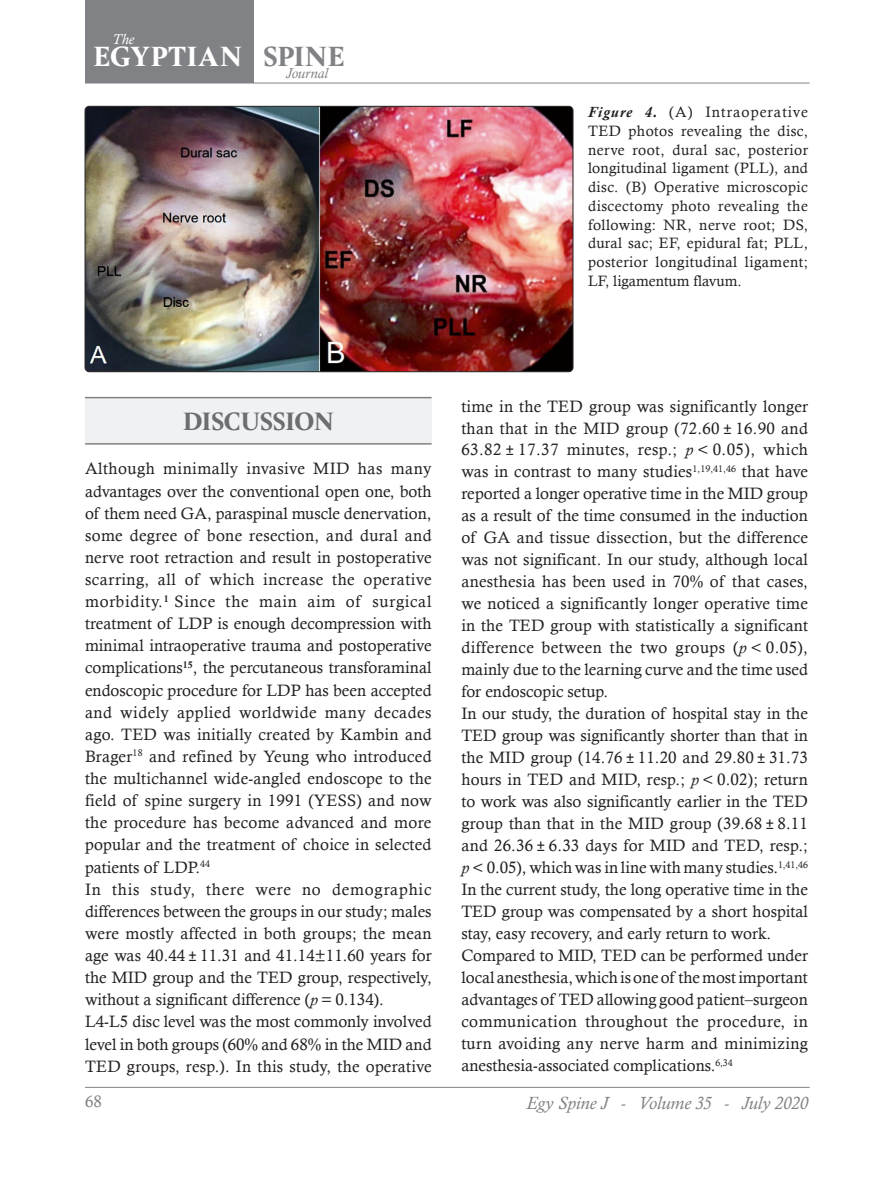
<style>
.page{position:relative;width:893px;height:1178px;background:#fff}
.page>*{position:absolute;margin:0;border:0;box-sizing:border-box;transform-origin:0 0}
.t1{font:800 29.85px "Hermann";letter-spacing:.005em;color:#fff}
.t2{font:800 27px "Hermann";letter-spacing:-.015em;color:#6c6d70}
.t3{font:italic 18px "Calisto";letter-spacing:-.005em;color:#808285}
.t4{font:16.5px/22px "Calisto";color:#231f20;text-align:justify}
.t5{font:16.5px "Calisto";color:#808285}
.Figures{font:15px/18.8px "Calisto";letter-spacing:.03em;color:#231f20;text-align:justify}
.t6{font:italic 14.4px "Calisto";color:#808285}
.t7{font:italic 14.4px "Calisto";color:#fff}
.s1{color:#808285}
.s2{font-weight:700;font-style:italic}
.s3{font-family:"Calibri"}
.s4{font-style:italic}
</style>
<div class="page">
<hr style="left:85px;top:1087px;width:725px;height:1px;background:#808285">
<hr style="left:85px;top:83px;width:725px;height:1px;background:#808285">
<div style="left:85px;top:0;width:169px;height:83px;background:#808285"></div>
<div style="left:85px;top:398px;width:347px;height:46px;background:#f0f1f2"></div>
<hr style="left:85px;top:443px;width:347px;height:2px;background:#808285">
<hr style="left:85px;top:397px;width:347px;height:1px;background:#808285">
<img style="left:85px;top:106px;width:488px;height:266px">
<div style="left:85px;top:106px;width:488px;height:266px;border:1px solid #231f20;border-radius:4px"></div>
<p class="t7" style="left:112px;top:31px;width:23px">The</p>
<h1 class="t1" style="left:93px;top:34px;width:253px">EGYPTIAN <span class="s1">SPINE</span></h1>
<p class="t6" style="left:286px;top:64px;width:44px">Journal</p>
<p class="Figures" style="left:588px;top:102px;width:221px"><span class="s2">Figure 4.</span> (A) Intraoperative TED photos revealing the disc, nerve root, dural sac, posterior longitudinal ligament (PLL), and disc. (B) Operative microscopic discectomy photo revealing the following: NR, nerve root; DS, dural sac; EF, epidural fat; PLL, posterior longitudinal ligament; LF, ligamentum flavum.</p>
<p class="t2" style="left:183px;top:400px;width:153px">DISCUSSION</p>
<p class="t4" style="left:85px;top:457px;width:348px">Although minimally invasive MID has many advantages over the conventional open one, both of them need GA, paraspinal muscle denervation, some degree of bone resection, and dural and nerve root retraction and result in postoperative scarring, all of which increase the operative morbidity.<sup>1</sup> Since the main aim of surgical treatment of LDP is enough decompression with minimal intraoperative trauma and postoperative complications<sup>15</sup>, the percutaneous transforaminal endoscopic procedure for LDP has been accepted and widely applied worldwide many decades ago. TED was initially created by Kambin and Brager<sup>18</sup> and refined by Yeung who introduced the multichannel wide-angled endoscope to the field of spine surgery in 1991 (YESS) and now the procedure has become advanced and more popular and the treatment of choice in selected patients of LDP.<sup>44</sup></p>
<p class="t4" style="left:85px;top:878px;width:348px">In this study, there were no demographic differences between the groups in our study; males were mostly affected in both groups; the mean age was 40.44 <span class="s3">±</span> 11.31 and 41.14±11.60 years for the MID group and the TED group, respectively, without a significant difference (<span class="s4">p</span> = 0.134).</p>
<p class="t4" style="left:85px;top:1010px;width:348px">L4-L5 disc level was the most commonly involved level in both groups (60% and 68% in the MID and TED groups, resp.). In this study, the operative</p>
<p class="t4" style="left:461px;top:395px;width:348px">time in the TED group was significantly longer than that in the MID group (72.60 <span class="s3">±</span> 16.90 and 63.82 <span class="s3">±</span> 17.37 minutes, resp.; <span class="s4">p</span> &lt; 0.05), which was in contrast to many studies<sup>1,19,41,46</sup> that have reported a longer operative time in the MID group as a result of the time consumed in the induction of GA and tissue dissection, but the difference was not significant. In our study, although local anesthesia has been used in 70% of that cases, we noticed a significantly longer operative time in the TED group with statistically a significant difference between the two groups (<span class="s4">p</span> &lt; 0.05), mainly due to the learning curve and the time used for endoscopic setup.</p>
<p class="t4" style="left:461px;top:702px;width:348px">In our study, the duration of hospital stay in the TED group was significantly shorter than that in the MID group (14.76 <span class="s3">±</span> 11.20 and 29.80 <span class="s3">±</span> 31.73 hours in TED and MID, resp.; <span class="s4">p</span> &lt; 0.02); return to work was also significantly earlier in the TED group than that in the MID group (39.68 <span class="s3">±</span> 8.11 and 26.36 <span class="s3">±</span> 6.33 days for MID and TED, resp.; <span class="s4">p</span> &lt; 0.05), which was in line with many studies.<sup>1,41,46<br></sup>In the current study, the long operative time in the TED group was compensated by a short hospital stay, easy recovery, and early return to work.</p>
<p class="t4" style="left:461px;top:944px;width:348px">Compared to MID, TED can be performed under local anesthesia, which is one of the most important advantages of TED allowing good patient–surgeon communication throughout the procedure, in turn avoiding any nerve harm and minimizing anesthesia-associated complications.<sup>6,34</sup></p>
<p class="t5" style="left:85px;top:1092px;width:18px">68</p>
<p class="t3" style="left:526px;top:1092px;width:283px">Egy Spine J - Volume 35 - July 2020</p>
</div>
